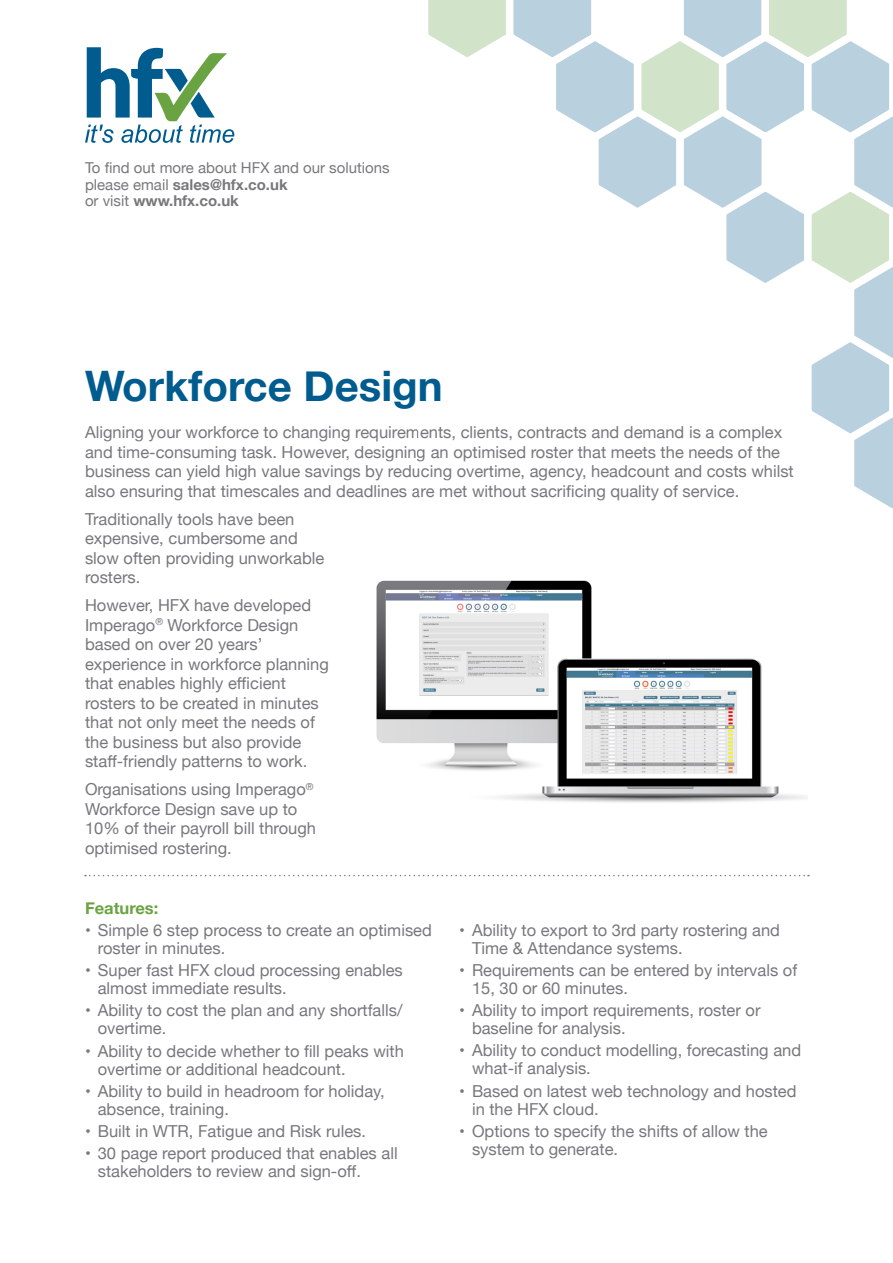
<style>
.page{position:relative;width:893px;height:1263px;background:#fff}
.page>*{position:absolute;margin:0;border:0;box-sizing:border-box;transform-origin:0 0}
.t1{font:700 42px "Helvetica Neue";color:#005c8f}
.t2{font:16.5px/19.5px "Helvetica Neue";color:#76787b}
.t3{font:700 16.5px "Helvetica Neue";color:#69a342}
.t4{font:15px/16.5px "Helvetica Neue";color:#76787b}
.s1{font-weight:700}
</style>
<div class="page">
<svg style="left:85px;top:47px;width:149px;height:96px"></svg>
<svg style="left:85px;top:875px;width:724px;height:1px"></svg>
<svg style="left:428px;top:0;width:465px;height:509px"></svg>
<img style="left:376px;top:580px;width:432px;height:223px">
<p class="t4" style="left:85px;top:160px;width:306px">To find out more about HFX and our solutions please email <span class="s1">sales@hfx.co.uk<br></span>or visit <span class="s1">www.hfx.co.uk</span></p>
<p class="t1" style="left:85px;top:353px;width:359px">Workforce Design</p>
<p class="t2" style="left:85px;top:423px;width:710px">Aligning your workforce to changing requirements, clients, contracts and demand is a complex and time-consuming task. However, designing an optimised roster that meets the needs of the business can yield high value savings by reducing overtime, agency, headcount and costs whilst also ensuring that timescales and deadlines are met without sacrificing quality of service.</p>
<p class="t2" style="left:85px;top:510px;width:241px">Traditionally tools have been expensive, cumbersome and slow often providing unworkable rosters.</p>
<p class="t2" style="left:85px;top:596px;width:245px">However, HFX have developed<br>Imperago<sup>®</sup> Workforce Design based on over 20 years’ experience in workforce planning that enables highly efficient rosters to be created in minutes that not only meet the needs of the business but also provide staff-friendly patterns to work.</p>
<p class="t2" style="left:85px;top:780px;width:233px">Organisations using Imperago<sup>®<br></sup>Workforce Design save up to<br>10% of their payroll bill through optimised rostering.</p>
<p class="t3" style="left:85px;top:895px;width:75px">Features:</p>
<p class="t2" style="left:98px;top:922px;width:336px;line-height:18px;text-indent:-13px">• Simple 6 step process to create an optimised roster in minutes.</p>
<p class="t2" style="left:98px;top:962px;width:306px;line-height:18px;text-indent:-13px">• Super fast HFX cloud processing enables almost immediate results.</p>
<p class="t2" style="left:98px;top:1002px;width:306px;line-height:18px;text-indent:-13px">• Ability to cost the plan and any shortfalls/ overtime.</p>
<p class="t2" style="left:98px;top:1043px;width:308px;line-height:18px;text-indent:-13px">• Ability to decide whether to fill peaks with overtime or additional headcount.</p>
<p class="t2" style="left:98px;top:1083px;width:288px;line-height:18px;text-indent:-13px">• Ability to build in headroom for holiday, absence, training.</p>
<p class="t2" style="left:85px;top:1122px;width:283px">• Built in WTR, Fatigue and Risk rules.</p>
<p class="t2" style="left:98px;top:1145px;width:301px;line-height:18px;text-indent:-13px">• 30 page report produced that enables all stakeholders to review and sign-off.</p>
<p class="t2" style="left:472px;top:922px;width:310px;line-height:18px;text-indent:-13px">• Ability to export to 3rd party rostering and<br>Time &amp; Attendance systems.</p>
<p class="t2" style="left:472px;top:962px;width:327px;line-height:18px;text-indent:-13px">• Requirements can be entered by intervals of<br>15, 30 or 60 minutes.</p>
<p class="t2" style="left:472px;top:1002px;width:290px;line-height:18px;text-indent:-13px">• Ability to import requirements, roster or baseline for analysis.</p>
<p class="t2" style="left:472px;top:1042px;width:331px;line-height:18px;text-indent:-13px">• Ability to conduct modelling, forecasting and what-if analysis.</p>
<p class="t2" style="left:472px;top:1083px;width:326px;line-height:18px;text-indent:-13px">• Based on latest web technology and hosted in the HFX cloud.</p>
<p class="t2" style="left:472px;top:1123px;width:297px;line-height:18px;text-indent:-13px">• Options to specify the shifts of allow the system to generate.</p>
</div>
